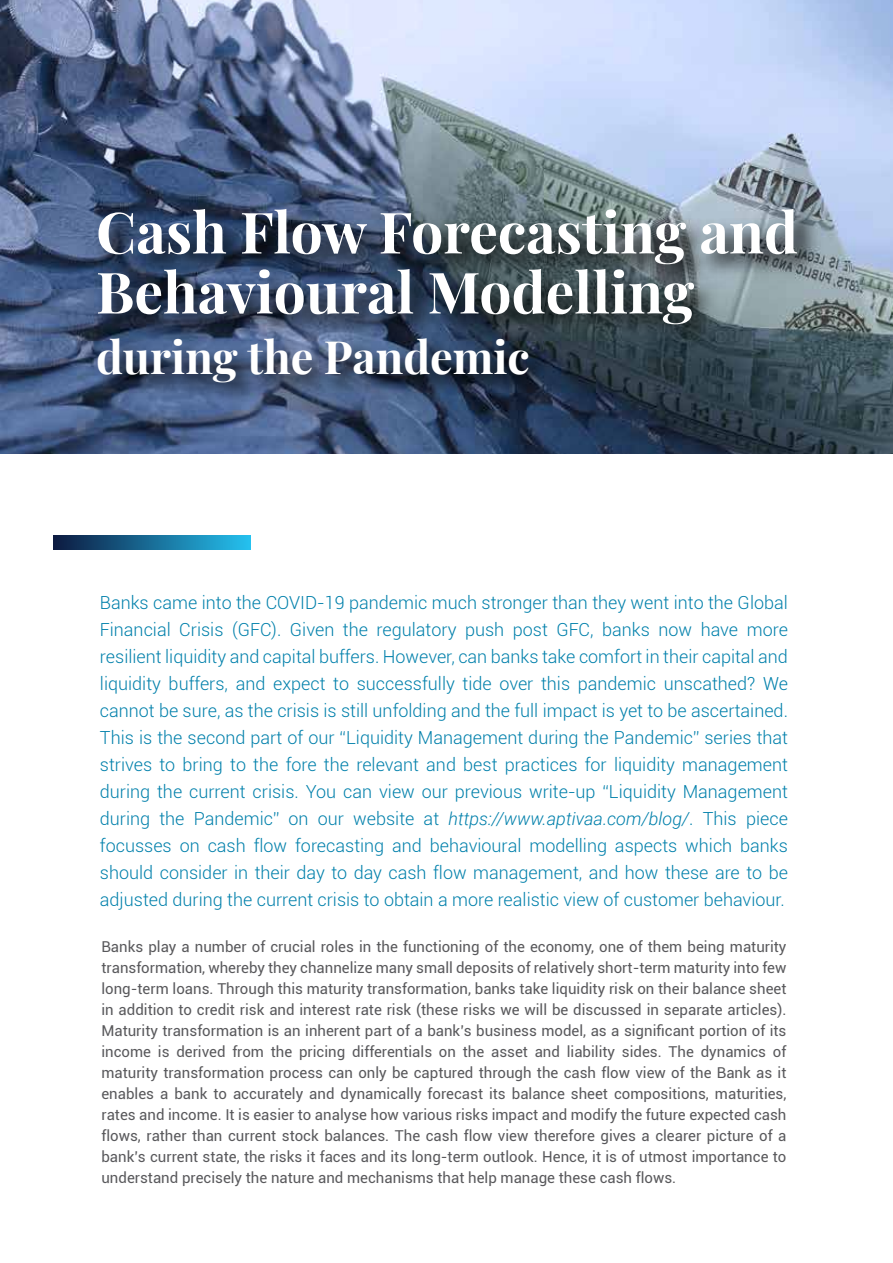
<style>
.page{position:relative;width:893px;height:1263px;background:#fff}
.page>*{position:absolute;margin:0;border:0;box-sizing:border-box;transform-origin:0 0}
.t1{font:57px/60px "Playfair Display Regular 700";color:#fff}
.t2{font:45px "Playfair Display Regular 700";color:#fff}
.t3{font:300 18px/27px "Roboto";color:#0180ab;text-align:justify}
.t4{font:15px/21px "Roboto";color:#59595c;text-align:justify}
.s1{font-style:italic}
</style>
<div class="page">
<img style="left:1px;top:0;width:892px;height:454px">
<img style="left:84px;top:193px;width:761px;height:261px">
<svg style="left:54px;top:536px;width:197px;height:14px;background:#186e98"></svg>
<h1 class="t1" style="left:96px;top:197px;width:703px">Cash Flow Forecasting and<br>Behavioural Modelling</h1>
<h2 class="t2" style="left:96px;top:321px;width:435px">during the Pandemic</h2>
<p class="t3" style="left:100px;top:589px;width:689px">Banks came into the COVID-19 pandemic much stronger than they went into the Global Financial Crisis (GFC). Given the regulatory push post GFC, banks now have more resilient liquidity and capital buffers. However, can banks take comfort in their capital and liquidity buffers, and expect to successfully tide over this pandemic unscathed? We cannot be sure, as the crisis is still unfolding and the full impact is yet to be ascertained.<br>This is the second part of our “Liquidity Management during the Pandemic” series that strives to bring to the fore the relevant and best practices for liquidity management during the current crisis. You can view our previous write-up “Liquidity Management during the Pandemic” on our website at <span class="s1">https://www.aptivaa.com/blog/</span>. This piece focusses on cash flow forecasting and behavioural modelling aspects which banks should consider in their day to day cash flow management, and how these are to be adjusted during the current crisis to obtain a more realistic view of customer behaviour.</p>
<p class="t4" style="left:101px;top:935px;width:686px">Banks play a number of crucial roles in the functioning of the economy, one of them being maturity transformation, whereby they channelize many small deposits of relatively short-term maturity into few long-term loans. Through this maturity transformation, banks take liquidity risk on their balance sheet in addition to credit risk and interest rate risk (these risks we will be discussed in separate articles).<br>Maturity transformation is an inherent part of a bank’s business model, as a significant portion of its income is derived from the pricing differentials on the asset and liability sides. The dynamics of maturity transformation process can only be captured through the cash flow view of the Bank as it enables a bank to accurately and dynamically forecast its balance sheet compositions, maturities, rates and income. It is easier to analyse how various risks impact and modify the future expected cash flows, rather than current stock balances. The cash flow view therefore gives a clearer picture of a bank’s current state, the risks it faces and its long-term outlook. Hence, it is of utmost importance to understand precisely the nature and mechanisms that help manage these cash flows.</p>
</div>
